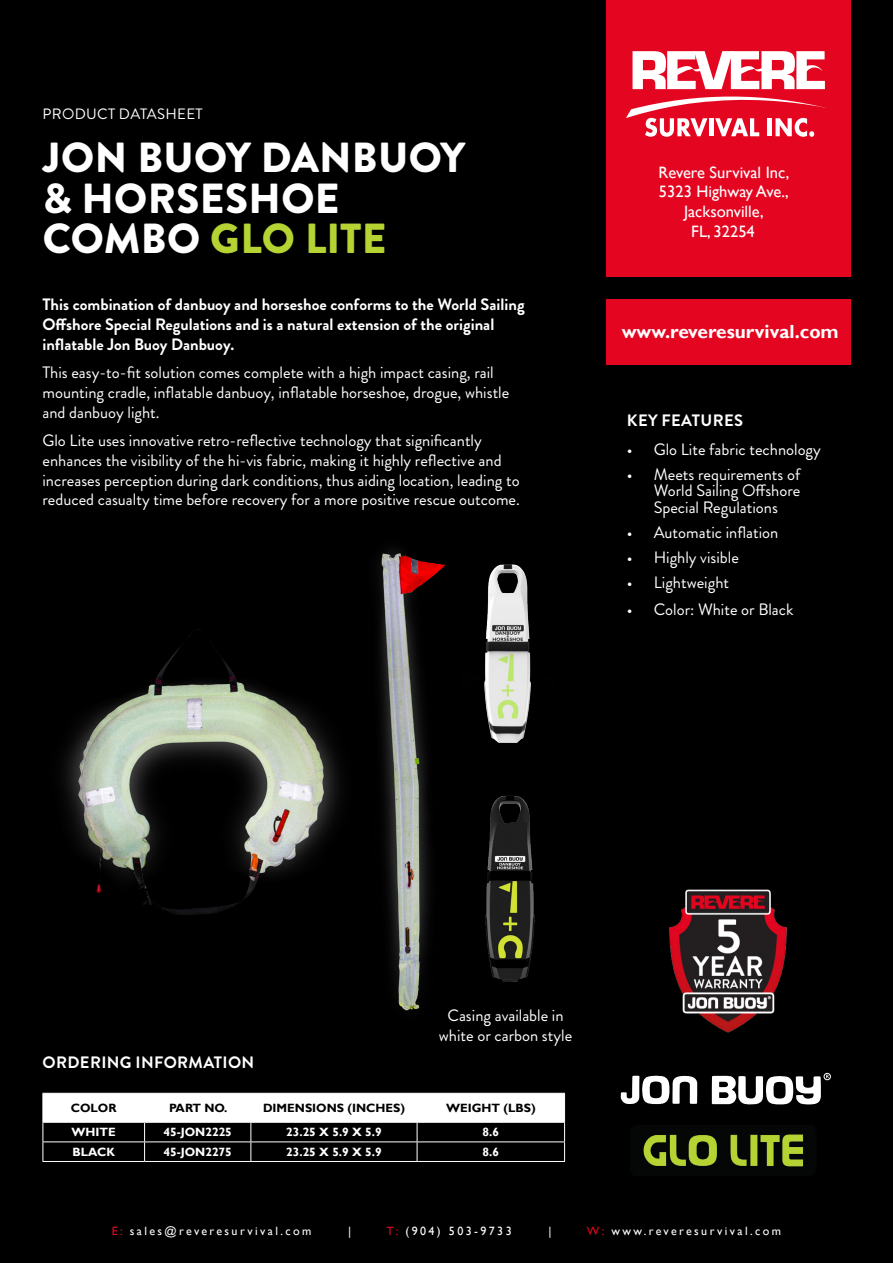
<style>
.page{position:relative;width:893px;height:1263px;background:#000}
.page>*{position:absolute;margin:0;border:0;box-sizing:border-box;transform-origin:0 0}
.t1{font:900 42px/40.5px "Brandon Grotesque";letter-spacing:.01em;color:#fff}
.t2{font:700 19.05px "Gill Sans";color:#fff}
.t3{font:16.5px/19.8px "Brandon Grotesque";color:#fff}
.t4{font:700 16.5px/19.8px "Brandon Grotesque";color:#fff}
.t5{font:16.5px/19.8px "Gill Sans";color:#fff;text-align:center}
.t6{font:700 16.5px "Brandon Grotesque";letter-spacing:.02em;color:#fff}
.t7{font:15px "Brandon Grotesque";letter-spacing:.02em;color:#fff}
.t8{font:12px "Gill Sans";letter-spacing:.2em;color:#fff}
.t9{font:700 12px "Gill Sans";color:#fff}
.t10{font:700 12px "Gill Sans";color:#000}
.s1{color:#b5d333}
.s2{color:#e40520}
</style>
<div class="page">
<div style="left:606px;top:0;width:244px;height:276px;background:#e40520"></div>
<svg style="left:626px;top:51px;width:200px;height:86px"></svg>
<div style="left:606px;top:299px;width:244px;height:66px;background:#e40520"></div>
<svg style="left:620px;top:1075px;width:77px;height:29px"></svg>
<div style="left:823px;top:1073px;width:8px;height:7px;border:1px solid #fff;border-radius:50%"></div>
<svg style="left:712px;top:1075px;width:117px;height:30px"></svg>
<img style="left:643px;top:1134px;width:161px;height:33px">
<hr style="left:43px;top:1161px;width:102px;height:1px;background:#fff">
<hr style="left:145px;top:1161px;width:106px;height:1px;background:#fff">
<hr style="left:251px;top:1161px;width:166px;height:1px;background:#fff">
<hr style="left:417px;top:1161px;width:148px;height:1px;background:#fff">
<svg style="left:43px;top:1093px;width:522px;height:68px"></svg>
<img style="left:669px;top:889px;width:118px;height:144px">
<img style="left:379px;top:550px;width:67px;height:461px">
<img style="left:63px;top:629px;width:277px;height:286px">
<img style="left:484px;top:564px;width:47px;height:179px">
<img style="left:485px;top:795px;width:50px;height:187px">
<p class="t7" style="left:43px;top:103px;width:162px">PRODUCT DATASHEET</p>
<h1 class="t1" style="left:43px;top:138px;width:424px">JON BUOY DANBUOY &amp; HORSESHOE<br>COMBO <span class="s1">GLO LITE</span></h1>
<p class="t4" style="left:43px;top:295px;width:484px">This combination of danbuoy and horseshoe conforms to the World Sailing<br>Offshore Special Regulations and is a natural extension of the original inflatable Jon Buoy Danbuoy.</p>
<p class="t3" style="left:43px;top:363px;width:468px">This easy-to-fit solution comes complete with a high impact casing, rail mounting cradle, inflatable danbuoy, inflatable horseshoe, drogue, whistle and danbuoy light.</p>
<p class="t3" style="left:43px;top:431px;width:479px">Glo Lite uses innovative retro-reflective technology that significantly enhances the visibility of the hi-vis fabric, making it highly reflective and increases perception during dark conditions, thus aiding location, leading to reduced casualty time before recovery for a more positive rescue outcome.</p>
<p class="t5" style="left:658px;top:163px;width:132px">Revere Survival Inc,<br>5323 Highway Ave.,<br>Jacksonville,<br>FL, 32254</p>
<p class="t2" style="left:622px;top:320px;width:219px">www.reveresurvival.com</p>
<p class="t6" style="left:627px;top:408px;width:118px">KEY FEATURES</p>
<p class="t3" style="left:627px;top:440px;width:196px">• Glo Lite fabric technology</p>
<p class="t3" style="left:654px;top:466px;width:148px;line-height:16.5px;text-align:justify;text-indent:-27px">• Meets requirements of World Sailing Offshore Special Regulations</p>
<p class="t3" style="left:627px;top:523px;width:153px">• Automatic inflation</p>
<p class="t3" style="left:627px;top:548px;width:114px">• Highly visible</p>
<p class="t3" style="left:627px;top:573px;width:104px">• Lightweight</p>
<p class="t3" style="left:627px;top:599px;width:168px">• Color: White or Black</p>
<p class="t3" style="left:439px;top:1006px;width:135px;text-align:center">Casing available in white or carbon style</p>
<p class="t6" style="left:43px;top:1050px;width:213px">ORDERING INFORMATION</p>
<p class="t10" style="left:71px;top:1101px;width:47px">COLOR</p>
<p class="t10" style="left:169px;top:1101px;width:60px">PART NO.</p>
<p class="t10" style="left:263px;top:1101px;width:143px">DIMENSIONS (INCHES)</p>
<p class="t10" style="left:446px;top:1101px;width:91px">WEIGHT (LBS)</p>
<p class="t9" style="left:72px;top:1125px;width:46px">WHITE</p>
<p class="t9" style="left:164px;top:1125px;width:70px">45-JON2225</p>
<p class="t9" style="left:286px;top:1125px;width:97px">23.25 X 5.9 X 5.9</p>
<p class="t9" style="left:483px;top:1125px;width:18px">8.6</p>
<p class="t9" style="left:72px;top:1144px;width:44px">BLACK</p>
<p class="t9" style="left:164px;top:1144px;width:70px">45-JON2275</p>
<p class="t9" style="left:286px;top:1144px;width:97px">23.25 X 5.9 X 5.9</p>
<p class="t9" style="left:483px;top:1144px;width:18px">8.6</p>
<p class="t8" style="left:112px;top:1224px;width:201px"><span class="s2">E:</span> sales@reveresurvival.com</p>
<p class="t8" style="left:348px;top:1224px;width:5px">|</p>
<p class="t8" style="left:387px;top:1224px;width:127px"><span class="s2">T:</span> (904) 503-9733</p>
<p class="t8" style="left:548px;top:1224px;width:5px">|</p>
<p class="t8" style="left:587px;top:1224px;width:196px"><span class="s2">W:</span> www.reveresurvival.com</p>
</div>
